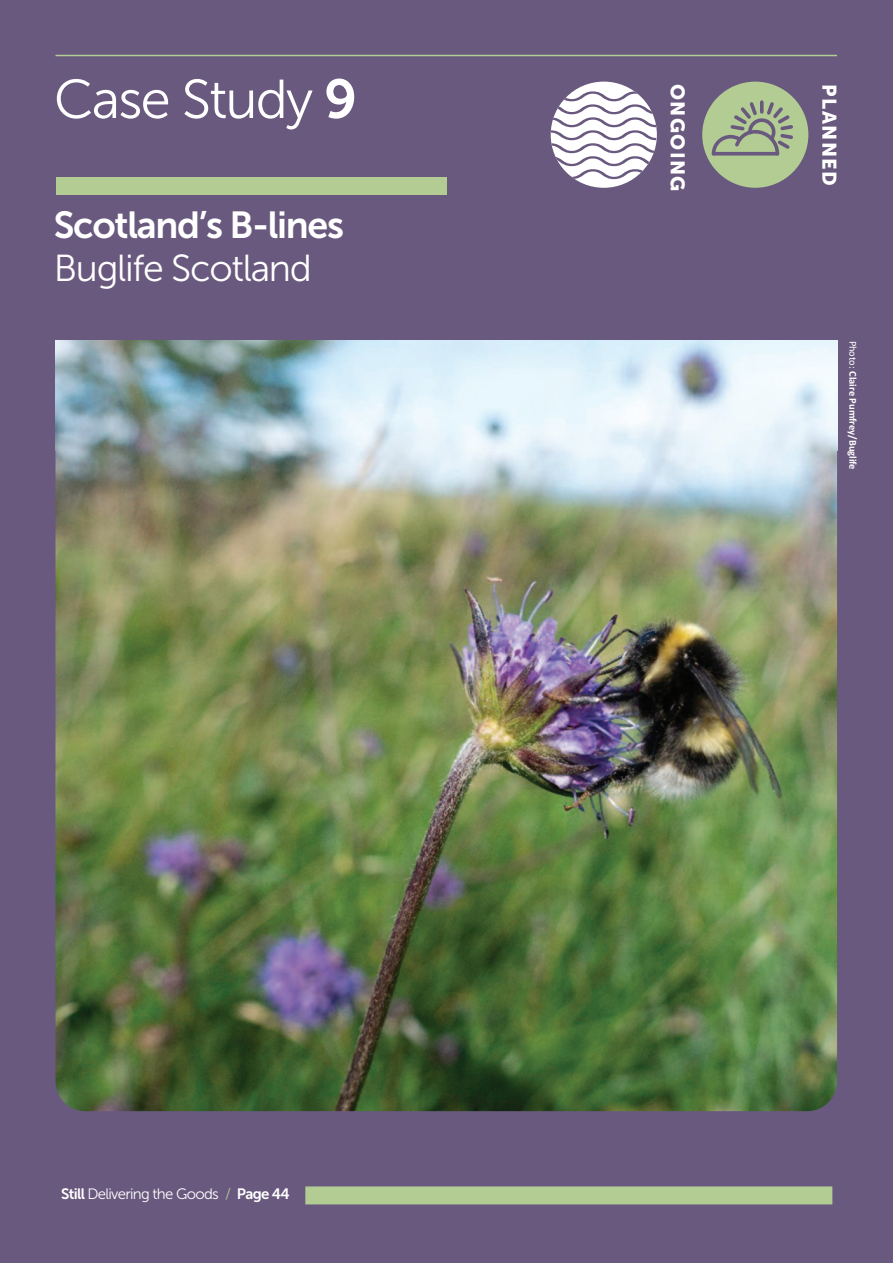
<style>
.page{position:relative;width:893px;height:1263px;background:#69597e}
.page>*{position:absolute;margin:0;border:0;box-sizing:border-box;transform-origin:0 0}
.t1{font:54.6px "Museo Sans 300";letter-spacing:-.035em;color:#fff}
.t2{font:37.5px "Museo Sans 700";letter-spacing:-.035em;color:#fff}
.t3{font:37.5px "Museo Sans 300";letter-spacing:-.035em;color:#fff}
.t4{font:19.65px "Museo Sans 900";letter-spacing:.07em;color:#fff}
.t5{font:15px "Museo Sans 300";letter-spacing:-.045em;color:#fff}
.t6{font:700 10.5px "Calibri";color:#fff}
.s1{font-family:"Museo Sans 700"}
.s2{color:#b2cc94}
.s3{font-weight:400}
</style>
<div class="page">
<img style="left:56px;top:340px;width:781px;height:771px;border-radius:30px">
<img style="left:56px;top:340px;width:781px;height:111px">
<div style="left:56px;top:177px;width:390px;height:17px;background:#b2cc94"></div>
<hr style="left:56px;top:55px;width:781px;height:1px;background:#b2cc94">
<div style="left:305px;top:1186px;width:527px;height:18px;background:#b2cc94"></div>
<div style="left:702px;top:82px;width:106px;height:106px;background:#b2cc94;border-radius:50%"></div>
<svg style="left:712px;top:102px;width:81px;height:54px"></svg>
<div style="left:551px;top:82px;width:106px;height:106px;background:#fff;border-radius:50%"></div>
<svg style="left:551px;top:91px;width:105px;height:88px"></svg>
<h1 class="t1" style="left:54px;top:67px;width:305px">Case Study <span class="s1">9</span></h1>
<h2 class="t2" style="left:54px;top:203px;width:292px">Scotland’s B-lines</h2>
<h2 class="t3" style="left:54px;top:246px;width:260px">Buglife Scotland</h2>
<p class="t5" style="left:61px;top:1185px;width:230px"><span class="s1">Still</span> Delivering the Goods <span class="s2">/</span> <span class="s1">Page 44</span></p>
<h3 class="t4" style="left:689px;top:84px;width:109px;rotate:90deg">ONGOING</h3>
<h3 class="t4" style="left:841px;top:84px;width:103px;rotate:90deg">PLANNED</h3>
<p class="t6" style="left:859px;top:340px;width:131px;rotate:90deg"><span class="s3">Photo:</span> Claire Pumfrey/Buglife</p>
</div>
